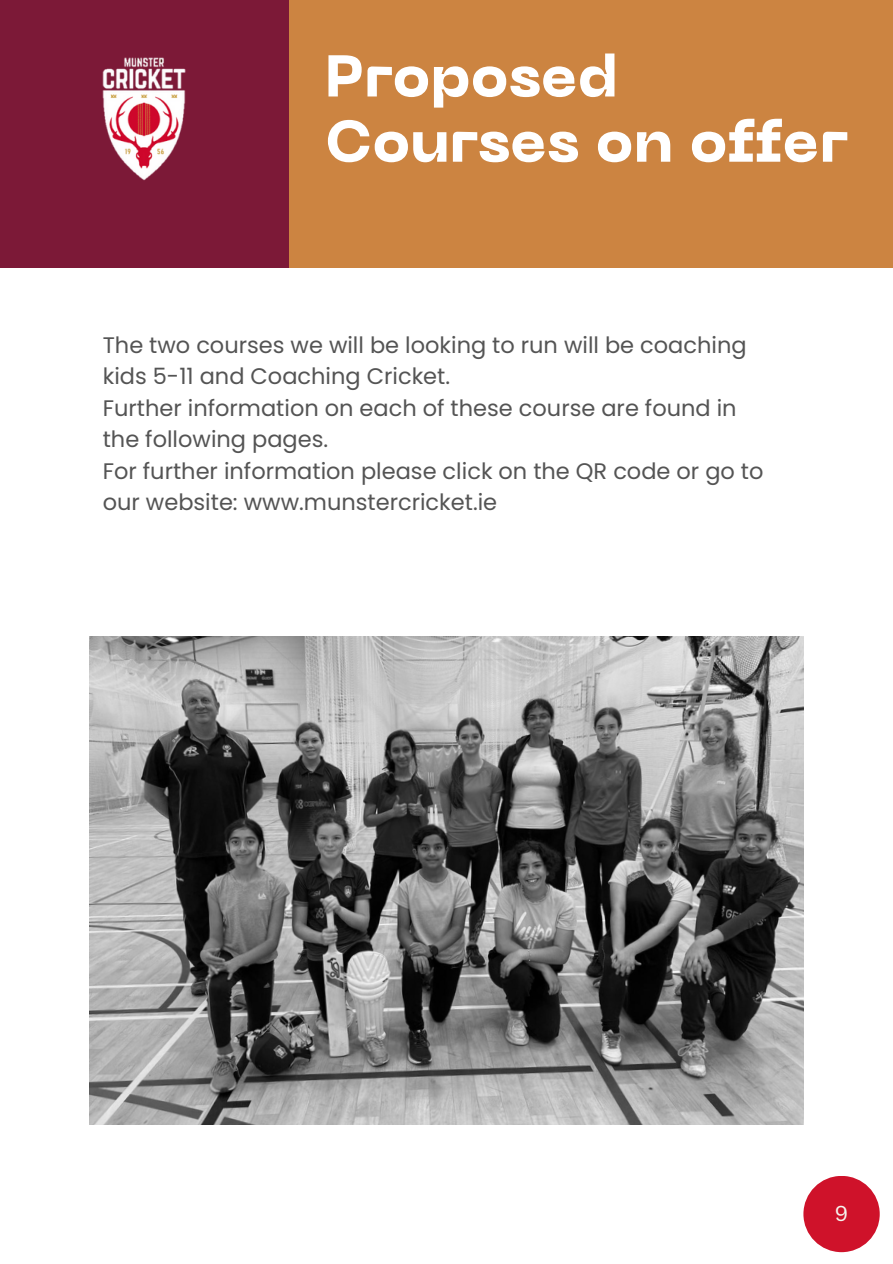
<style>
.page{position:relative;width:893px;height:1264px;background:#fff}
.page>*{position:absolute;margin:0;border:0;box-sizing:border-box;transform-origin:0 0}
.t1{font:800 58.5px/65.2px "PP Neue Machina";color:#fff}
.t2{font:22.5px/31.5px "Poppins";color:#545454}
.t3{font:21px "Canva Sans";color:#f5f5ef}
</style>
<div class="page">
<div style="left:0;top:0;width:303px;height:268px;background:#7c1937"></div>
<div style="left:289px;top:0;width:603px;height:268px;background:#cc8441"></div>
<img style="left:89px;top:636px;width:714px;height:488px">
<img style="left:102px;top:57px;width:84px;height:124px">
<div style="left:803px;top:1175px;width:76px;height:77px;background:#cf122a;border-radius:50%"></div>
<p class="t1" style="left:325px;top:49px;width:524px">Proposed<br>Courses on offer</p>
<p class="t2" style="left:103px;top:329px;width:645px">The two courses we will be looking to run will be coaching kids 5-11 and Coaching Cricket.</p>
<p class="t2" style="left:103px;top:392px;width:635px">Further information on each of these course are found in the following pages.</p>
<p class="t2" style="left:103px;top:455px;width:662px">For further information please click on the QR code or go to our website: www.munstercricket.ie</p>
<p class="t3" style="left:834px;top:1198px;width:15px">9</p>
</div>
